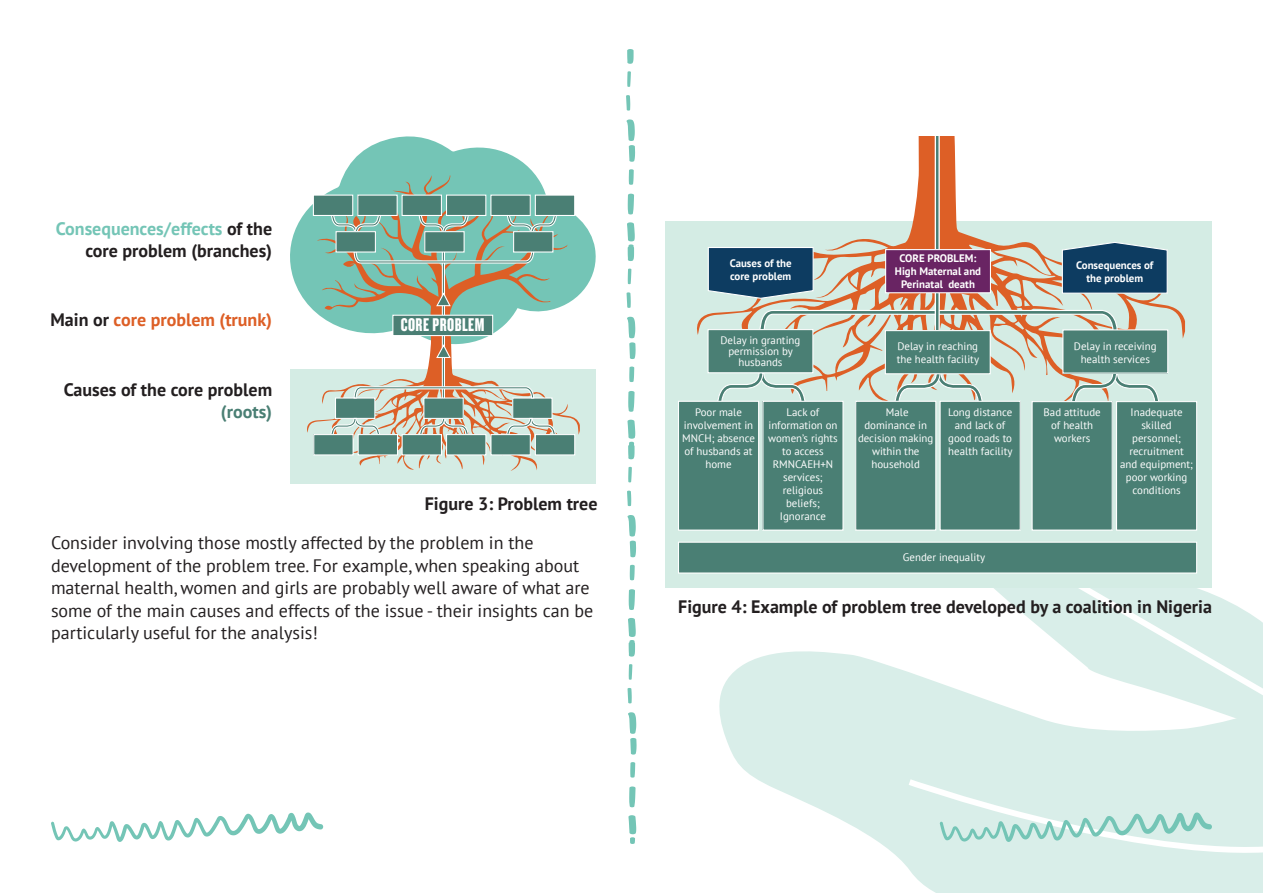
<style>
.page{position:relative;width:1263px;height:893px;background:#fff}
.page>*{position:absolute;margin:0;border:0;box-sizing:border-box;transform-origin:0 0}
.t1{font:19.2px "Knockout 68 Full Featherwt";letter-spacing:.025em;color:#fff}
.BT{font:18px/22.5px "PT Sans";color:#231f20}
.Figs{font:700 18px/22.5px "PT Sans";color:#231f20;text-align:right}
.t2{font:700 18px "PT Sans";color:#dd5f26}
.t3{font:10.8px/13px "PT Sans";color:#fff;text-align:center}
.t4{font:700 10.8px/13px "PT Sans";color:#fff;text-align:center}
.s1{color:#74c5b6}
.s2{color:#231f20}
.s3{color:#4a7f74}
</style>
<div class="page">
<svg style="left:719px;top:651px;width:544px;height:242px;fill:#d9eee9"></svg>
<svg style="left:933px;top:588px;width:330px;height:144px"></svg>
<svg style="left:1006px;top:588px;width:257px;height:118px"></svg>
<svg style="left:627px;top:49px;width:7px;height:15px"></svg>
<svg style="left:627px;top:71px;width:4px;height:16px"></svg>
<svg style="left:626px;top:95px;width:4px;height:16px"></svg>
<svg style="left:626px;top:119px;width:9px;height:43px"></svg>
<svg style="left:629px;top:169px;width:5px;height:16px"></svg>
<svg style="left:628px;top:194px;width:6px;height:20px"></svg>
<svg style="left:627px;top:222px;width:8px;height:39px"></svg>
<svg style="left:628px;top:269px;width:3px;height:15px"></svg>
<svg style="left:626px;top:292px;width:5px;height:16px"></svg>
<svg style="left:627px;top:317px;width:9px;height:42px"></svg>
<svg style="left:629px;top:367px;width:5px;height:15px"></svg>
<svg style="left:628px;top:391px;width:6px;height:21px"></svg>
<svg style="left:627px;top:420px;width:8px;height:39px"></svg>
<svg style="left:628px;top:467px;width:4px;height:15px"></svg>
<svg style="left:627px;top:491px;width:4px;height:15px"></svg>
<svg style="left:627px;top:515px;width:9px;height:42px"></svg>
<svg style="left:630px;top:565px;width:5px;height:15px"></svg>
<svg style="left:629px;top:589px;width:6px;height:21px"></svg>
<svg style="left:628px;top:618px;width:8px;height:39px"></svg>
<svg style="left:629px;top:664px;width:3px;height:16px"></svg>
<svg style="left:627px;top:688px;width:5px;height:15px"></svg>
<svg style="left:628px;top:712px;width:8px;height:43px"></svg>
<svg style="left:630px;top:762px;width:5px;height:16px"></svg>
<svg style="left:629px;top:786px;width:6px;height:21px"></svg>
<svg style="left:628px;top:815px;width:8px;height:29px"></svg>
<div style="left:290px;top:369px;width:306px;height:115px;background:#d4ece4"></div>
<svg style="left:290px;top:136px;width:306px;height:166px"></svg>
<svg style="left:306px;top:175px;width:274px;height:296px"></svg>
<div style="left:513px;top:398px;width:39px;height:20px;background:#4a7f74"></div>
<div style="left:512px;top:397px;width:41px;height:22px;border:1px solid #fff"></div>
<div style="left:335px;top:398px;width:40px;height:20px;background:#4a7f74"></div>
<div style="left:335px;top:397px;width:40px;height:22px;border:1px solid #fff"></div>
<div style="left:442px;top:250px;width:3px;height:150px;border:1px solid #fff"></div>
<svg style="left:353px;top:251px;width:182px;height:13px;background:#9ab9a6"></svg>
<svg style="left:353px;top:386px;width:182px;height:13px"></svg>
<svg style="left:506px;top:214px;width:51px;height:20px"></svg>
<svg style="left:418px;top:214px;width:51px;height:20px"></svg>
<svg style="left:330px;top:214px;width:51px;height:20px"></svg>
<svg style="left:330px;top:417px;width:51px;height:20px"></svg>
<svg style="left:418px;top:417px;width:51px;height:20px"></svg>
<svg style="left:505px;top:417px;width:52px;height:20px"></svg>
<svg style="left:436px;top:343px;width:16px;height:16px"></svg>
<svg style="left:436px;top:291px;width:16px;height:16px"></svg>
<div style="left:393px;top:315px;width:100px;height:21px;background:#4a7f74"></div>
<div style="left:392px;top:315px;width:101px;height:21px;border:1px solid #fff"></div>
<div style="left:424px;top:398px;width:39px;height:20px;background:#4a7f74"></div>
<div style="left:423px;top:397px;width:41px;height:22px;border:1px solid #fff"></div>
<div style="left:535px;top:435px;width:40px;height:20px;background:#4a7f74"></div>
<div style="left:535px;top:434px;width:40px;height:21px;border:1px solid #fff"></div>
<div style="left:491px;top:435px;width:39px;height:20px;background:#4a7f74"></div>
<div style="left:490px;top:434px;width:41px;height:21px;border:1px solid #fff"></div>
<div style="left:447px;top:435px;width:39px;height:20px;background:#4a7f74"></div>
<div style="left:446px;top:434px;width:40px;height:21px;border:1px solid #fff"></div>
<div style="left:402px;top:435px;width:39px;height:20px;background:#4a7f74"></div>
<div style="left:402px;top:434px;width:40px;height:21px;border:1px solid #fff"></div>
<div style="left:358px;top:435px;width:39px;height:20px;background:#4a7f74"></div>
<div style="left:358px;top:434px;width:40px;height:21px;border:1px solid #fff"></div>
<div style="left:314px;top:435px;width:39px;height:20px;background:#4a7f74"></div>
<div style="left:313px;top:434px;width:41px;height:21px;border:1px solid #fff"></div>
<div style="left:313px;top:195px;width:40px;height:20px;background:#4a7f74"></div>
<div style="left:313px;top:195px;width:40px;height:21px;border:1px solid #fff"></div>
<div style="left:358px;top:195px;width:39px;height:20px;background:#4a7f74"></div>
<div style="left:357px;top:195px;width:41px;height:21px;border:1px solid #fff"></div>
<div style="left:336px;top:232px;width:39px;height:20px;background:#4a7f74"></div>
<div style="left:336px;top:231px;width:40px;height:22px;border:1px solid #fff"></div>
<div style="left:402px;top:195px;width:39px;height:20px;background:#4a7f74"></div>
<div style="left:402px;top:195px;width:40px;height:21px;border:1px solid #fff"></div>
<div style="left:446px;top:195px;width:40px;height:20px;background:#4a7f74"></div>
<div style="left:446px;top:195px;width:40px;height:21px;border:1px solid #fff"></div>
<div style="left:425px;top:232px;width:39px;height:20px;background:#4a7f74"></div>
<div style="left:424px;top:231px;width:41px;height:22px;border:1px solid #fff"></div>
<div style="left:491px;top:195px;width:39px;height:20px;background:#4a7f74"></div>
<div style="left:490px;top:195px;width:41px;height:21px;border:1px solid #fff"></div>
<div style="left:535px;top:195px;width:40px;height:20px;background:#4a7f74"></div>
<div style="left:535px;top:195px;width:40px;height:21px;border:1px solid #fff"></div>
<div style="left:514px;top:232px;width:39px;height:20px;background:#4a7f74"></div>
<div style="left:513px;top:231px;width:40px;height:22px;border:1px solid #fff"></div>
<div style="left:665px;top:221px;width:547px;height:367px;background:#d4ece4"></div>
<svg style="left:697px;top:305px;width:488px;height:98px"></svg>
<svg style="left:717px;top:373px;width:89px;height:30px"></svg>
<svg style="left:894px;top:374px;width:89px;height:31px"></svg>
<svg style="left:1070px;top:374px;width:90px;height:29px"></svg>
<div style="left:1116px;top:402px;width:80px;height:128px;background:#4a7f74"></div>
<div style="left:1116px;top:401px;width:81px;height:130px;border:1px solid #fff"></div>
<svg style="left:707px;top:136px;width:461px;height:196px"></svg>
<div style="left:885px;top:331px;width:105px;height:43px;background:#4a7f74"></div>
<div style="left:885px;top:330px;width:106px;height:44px;border:1px solid #fff"></div>
<div style="left:708px;top:330px;width:105px;height:43px;background:#4a7f74"></div>
<div style="left:707px;top:329px;width:106px;height:44px;border:1px solid #fff"></div>
<div style="left:1063px;top:330px;width:105px;height:43px;background:#4a7f74"></div>
<div style="left:1062px;top:329px;width:106px;height:45px;border:1px solid #fff"></div>
<div style="left:1032px;top:402px;width:80px;height:128px;background:#4a7f74"></div>
<div style="left:1031px;top:401px;width:82px;height:130px;border:1px solid #fff"></div>
<div style="left:940px;top:401px;width:80px;height:129px;background:#4a7f74"></div>
<div style="left:939px;top:401px;width:82px;height:130px;border:1px solid #fff"></div>
<div style="left:856px;top:401px;width:80px;height:129px;background:#4a7f74"></div>
<div style="left:855px;top:401px;width:81px;height:130px;border:1px solid #fff"></div>
<div style="left:763px;top:401px;width:80px;height:129px;background:#4a7f74"></div>
<div style="left:762px;top:401px;width:81px;height:130px;border:1px solid #fff"></div>
<div style="left:678px;top:401px;width:81px;height:129px;background:#4a7f74"></div>
<div style="left:678px;top:401px;width:81px;height:130px;border:1px solid #fff"></div>
<div style="left:678px;top:542px;width:518px;height:31px;background:#4a7f74"></div>
<div style="left:678px;top:542px;width:519px;height:32px;border:1px solid #fff"></div>
<svg style="left:51px;top:812px;width:272px;height:30px"></svg>
<svg style="left:904px;top:776px;width:359px;height:80px;background:#d4ece7"></svg>
<p class="Figs" style="left:56px;top:217px;width:218px"><span class="s1">Consequences/effects</span> of the core problem (branches)</p>
<p class="t2" style="left:51px;top:308px;width:223px"><span class="s2">Main or</span> core problem (trunk)</p>
<p class="Figs" style="left:64px;top:378px;width:210px">Causes of the core problem <span class="s3">(roots)</span></p>
<p class="t1" style="left:401px;top:313px;width:85px">CORE PROBLEM</p>
<p class="Figs" style="left:425px;top:492px;width:174px">Figure 3: Problem tree</p>
<p class="BT" style="left:51px;top:531px;width:544px">Consider involving those mostly affected by the problem in the development of the problem tree. For example, when speaking about maternal health, women and girls are probably well aware of what are some of the main causes and effects of the issue - their insights can be particularly useful for the analysis!</p>
<p class="t4" style="left:895px;top:251px;width:88px">CORE PROBLEM:<br>High Maternal and<br>Perinatal death</p>
<p class="t4" style="left:730px;top:256px;width:63px;text-align:left">Causes of the core problem</p>
<p class="t4" style="left:1076px;top:259px;width:79px">Consequences of the problem</p>
<p class="t3" style="left:720px;top:335px;width:81px;line-height:10.8px">Delay in granting permission by husbands</p>
<p class="t3" style="left:1074px;top:340px;width:84px">Delay in receiving health services</p>
<p class="t3" style="left:897px;top:339px;width:84px;text-align:left">Delay in reaching the health facility</p>
<p class="t3" style="left:682px;top:405px;width:74px">Poor male involvement in<br>MNCH; absence of husbands at home</p>
<p class="t3" style="left:768px;top:405px;width:71px">Lack of information on women’s rights to access<br>RMNCAEH+N services; religious beliefs;<br>Ignorance</p>
<p class="t3" style="left:858px;top:405px;width:77px">Male dominance in decision making within the household</p>
<p class="t3" style="left:948px;top:405px;width:66px">Long distance and lack of good roads to health facility</p>
<p class="t3" style="left:903px;top:550px;width:84px">Gender inequality</p>
<p class="t3" style="left:1043px;top:405px;width:59px">Bad attitude of health workers</p>
<p class="t3" style="left:1120px;top:405px;width:74px">Inadequate skilled personnel; recruitment and equipment; poor working conditions</p>
<p class="Figs" style="left:678px;top:595px;width:535px">Figure 4: Example of problem tree developed by a coalition in Nigeria</p>
</div>
